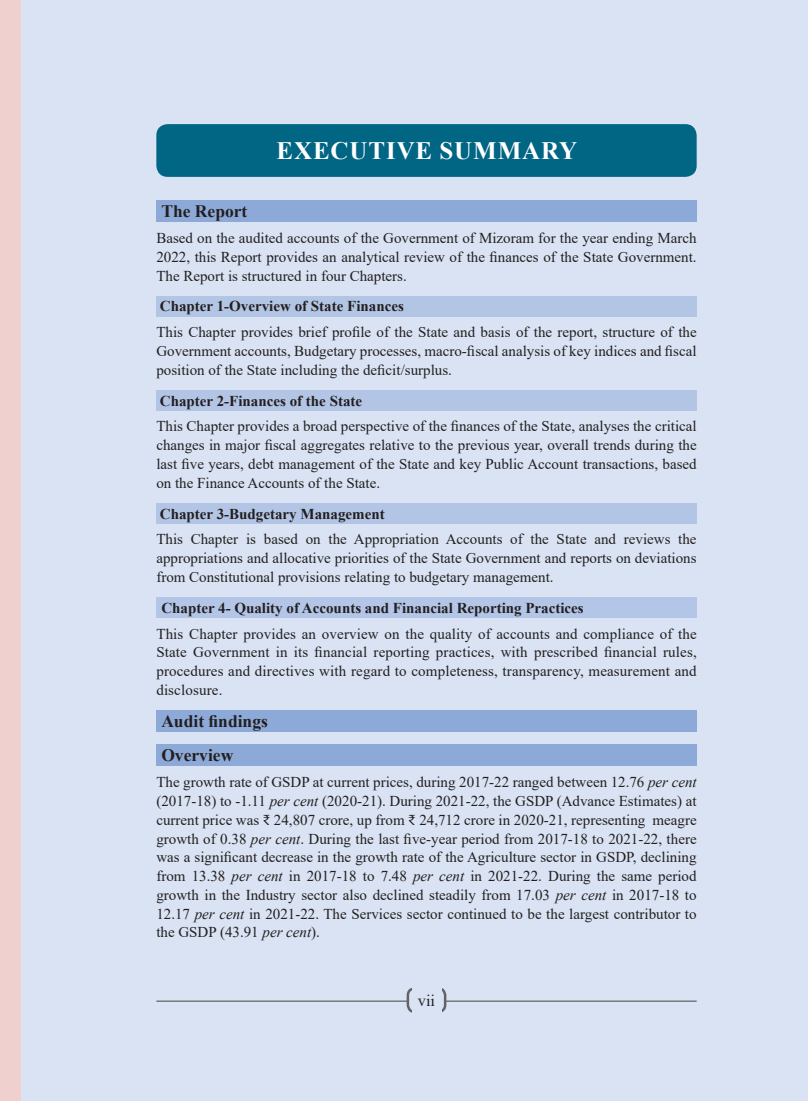
<style>
.page{position:relative;width:808px;height:1101px;background:#fff}
.page>*{position:absolute;margin:0;border:0;box-sizing:border-box;transform-origin:0 0}
.t1{font:700 25px "Times New Roman";color:#fff}
.t2{font:700 17.5px "Times New Roman";color:#231f20}
.t3{font:16.25px "Times New Roman";color:#231f20}
.Body{font:15px/18.8px "Times New Roman";color:#231f20;text-align:justify}
.t4{font:700 15px "Times New Roman";color:#231f20}
.s1{font-style:italic}
</style>
<div class="page">
<div style="left:0;top:0;width:21px;height:1100px;background:#efd0ce"></div>
<div style="left:21px;top:0;width:787px;height:1100px;background:#d9e3f3"></div>
<div style="left:156px;top:124px;width:540px;height:53px;background:#016584;border-radius:11px"></div>
<hr style="left:156px;top:1000px;width:540px;height:1px;background:#636366">
<svg style="left:408px;top:987px;width:37px;height:24px"></svg>
<div style="left:406px;top:986px;width:40px;height:26px;border:2px solid #636366;border-radius:7px"></div>
<div style="left:412px;top:981px;width:29px;height:37px;background:#d9e3f3"></div>
<div style="left:156px;top:200px;width:540px;height:22px;background:#8da9d7"></div>
<div style="left:156px;top:296px;width:540px;height:20px;background:#b3c5e5"></div>
<div style="left:156px;top:390px;width:540px;height:20px;background:#b3c5e5"></div>
<div style="left:156px;top:503px;width:540px;height:20px;background:#b3c5e5"></div>
<div style="left:156px;top:597px;width:540px;height:20px;background:#b3c6e7"></div>
<div style="left:156px;top:710px;width:540px;height:22px;background:#8da9d7"></div>
<div style="left:156px;top:744px;width:540px;height:22px;background:#8da9d7"></div>
<p class="t1" style="left:276px;top:133px;width:19px">executive</p>
<p class="t1" style="left:439px;top:133px;width:21px">summary</p>
<p class="t2" style="left:161px;top:198px;width:88px">The Report</p>
<p class="Body" style="left:156px;top:228px;width:542px">Based on the audited accounts of the Government of Mizoram for the year ending March 2022, this Report provides an analytical review of the finances of the State Government.<br>The Report is structured in four Chapters.</p>
<p class="t4" style="left:160px;top:295px;width:245px">Chapter 1-Overview of State Finances</p>
<p class="Body" style="left:156px;top:322px;width:542px">This Chapter provides brief profile of the State and basis of the report, structure of the Government accounts, Budgetary processes, macro-fiscal analysis of key indices and fiscal position of the State including the deficit/surplus.</p>
<p class="t4" style="left:160px;top:389px;width:204px">Chapter 2-Finances of the State</p>
<p class="Body" style="left:156px;top:416px;width:542px">This Chapter provides a broad perspective of the finances of the State, analyses the critical changes in major fiscal aggregates relative to the previous year, overall trends during the last five years, debt management of the State and key Public Account transactions, based on the Finance Accounts of the State.</p>
<p class="t4" style="left:160px;top:502px;width:226px">Chapter 3-Budgetary Management</p>
<p class="Body" style="left:156px;top:529px;width:541px">This Chapter is based on the Appropriation Accounts of the State and reviews the appropriations and allocative priorities of the State Government and reports on deviations from Constitutional provisions relating to budgetary management.</p>
<p class="t4" style="left:161px;top:596px;width:424px">Chapter 4- Quality of Accounts and Financial Reporting Practices</p>
<p class="Body" style="left:156px;top:623px;width:542px">This Chapter provides an overview on the quality of accounts and compliance of the State Government in its financial reporting practices, with prescribed financial rules, procedures and directives with regard to completeness, transparency, measurement and disclosure.</p>
<p class="t2" style="left:161px;top:708px;width:108px">Audit findings</p>
<p class="t2" style="left:161px;top:742px;width:73px">Overview</p>
<p class="Body" style="left:156px;top:772px;width:542px">The growth rate of GSDP at current prices, during 2017-22 ranged between 12.76 <span class="s1">per cent </span>(2017-18) to -1.11 <span class="s1">per cent</span> (2020-21). During 2021-22, the GSDP (Advance Estimates) at current price was ₹ 24,807 crore, up from ₹ 24,712 crore in 2020-21, representing meagre growth of 0.38 <span class="s1">per cent</span>. During the last five-year period from 2017-18 to 2021-22, there was a significant decrease in the growth rate of the Agriculture sector in GSDP, declining from 13.38 <span class="s1">per cent</span> in 2017-18 to 7.48 <span class="s1">per cent</span> in 2021-22. During the same period growth in the Industry sector also declined steadily from 17.03 <span class="s1">per cent</span> in 2017-18 to 12.17 <span class="s1">per cent</span> in 2021-22. The Services sector continued to be the largest contributor to the GSDP (43.91 <span class="s1">per cent</span>).</p>
<p class="t3" style="left:418px;top:988px;width:19px">vii</p>
</div>
